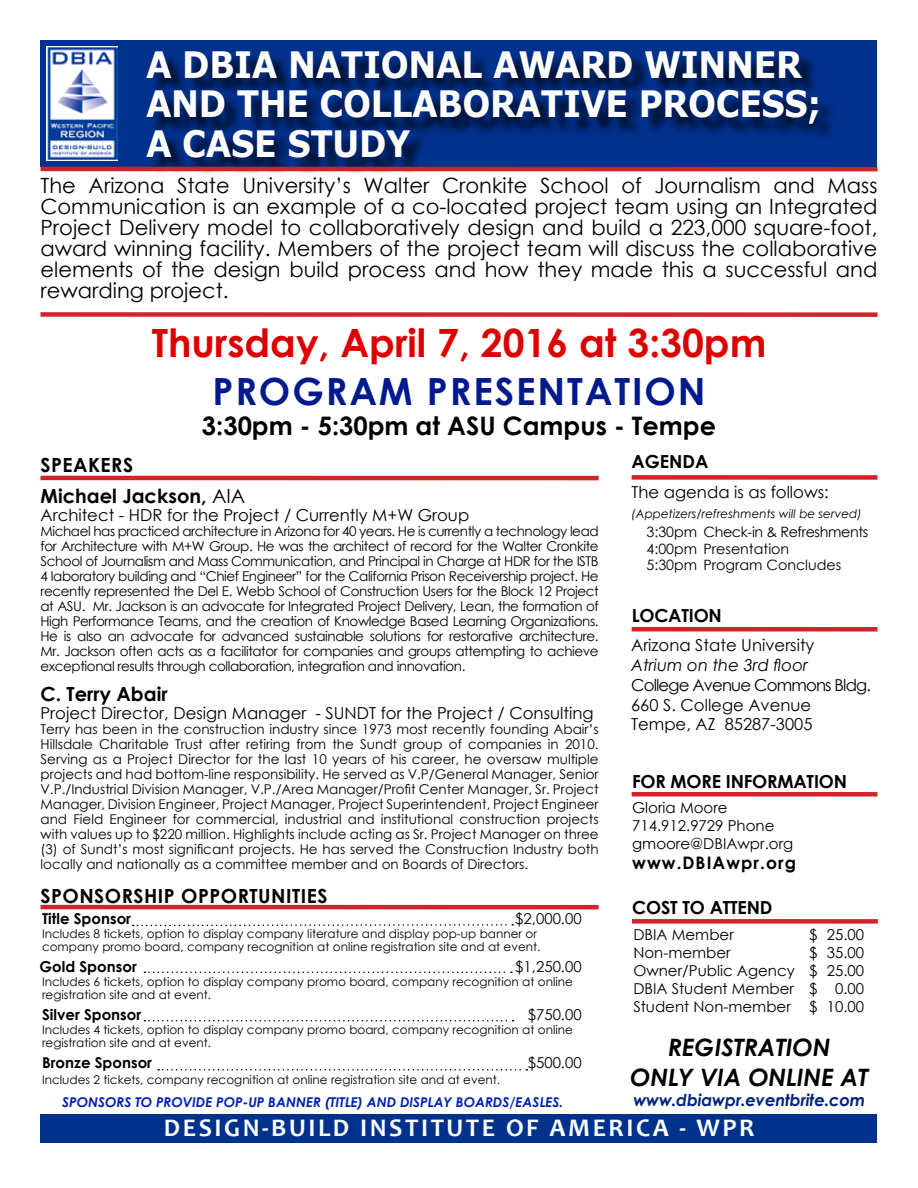
<style>
.page{position:relative;width:918px;height:1188px;background:#fff}
.page>*{position:absolute;margin:0;border:0;box-sizing:border-box;transform-origin:0 0}
.t1{font:700 39px "Century Gothic";color:#dc0000}
.t2{font:700 37.5px "Century Gothic";letter-spacing:.05em;color:#001a8d}
.t3{font:700 36.3px/39.6px "Verdana";letter-spacing:-.01em;color:#fffefd;scale:.91 1}
.t4{font:700 25.5px "Candara";letter-spacing:.1em;color:#fafefd}
.t5{font:700 25.5px "Century Gothic";color:#000}
.t6{font:italic 700 24px/30.6px "Century Gothic";color:#000;text-align:center}
.t7{font:21px/21px "Century Gothic";color:#000;text-align:justify}
.t8{font:700 19.5px "Century Gothic";letter-spacing:.025em;color:#000100}
.t9{font:700 19.5px "Century Gothic";color:#000102}
.t10{font:700 18px "Century Gothic";letter-spacing:-.01em;color:#000}
.t11{font:700 17.25px "Century Gothic";letter-spacing:.06em;color:#000}
.t12{font:16.5px/19.8px "Century Gothic";color:#000}
.t13{font:16.5px "Century Gothic";color:#000102}
.t14{font:italic 700 16.5px "Century Gothic";letter-spacing:-.01em;color:#00247c}
.t15{font:italic 16.5px "Century Gothic";color:#000}
.t16{font:15px/18px "Century Gothic";color:#000}
.t17{font:700 15px "Century Gothic";color:#000}
.t18{font:14.25px/16.5px "Century Gothic";color:#000}
.t19{font:13.5px/15px "Century Gothic";letter-spacing:-.03em;color:#000102;text-align:justify}
.t20{font:13.5px/15px "Century Gothic";color:#000;text-align:justify}
.t21{font:italic 700 13.5px "Century Gothic";color:#0021b4}
.t22{font:12px/13.5px "Century Gothic";color:#000}
.t23{font:italic 12px "Century Gothic";color:#000}
.s1{font-weight:400}
</style>
<div class="page">
<div style="left:40px;top:1114px;width:838px;height:29px;background:#00318d"></div>
<div style="left:40px;top:40px;width:838px;height:127px;background:#00318d"></div>
<img style="left:47px;top:46px;width:71px;height:115px">
<div style="left:150px;top:53px;width:686px;height:123px;background:#000;opacity:.75"></div>
<hr style="left:41px;top:476px;width:558px;height:4px;background:#d2232a">
<div style="left:632px;top:475px;width:245px;height:5px;background:#d2232a"></div>
<div style="left:632px;top:627px;width:245px;height:5px;background:#d2232a"></div>
<div style="left:41px;top:312px;width:836px;height:5px;background:#d2232a"></div>
<hr style="left:41px;top:167px;width:836px;height:4px;background:#d2232a">
<div style="left:632px;top:792px;width:245px;height:5px;background:#d2232a"></div>
<hr style="left:41px;top:905px;width:558px;height:4px;background:#d2232a">
<svg style="left:133px;top:924px;width:380px;height:3px"></svg>
<svg style="left:144px;top:972px;width:368px;height:1px"></svg>
<svg style="left:144px;top:1020px;width:370px;height:1px"></svg>
<div style="left:632px;top:919px;width:246px;height:5px;background:#d2232a"></div>
<svg style="left:158px;top:1069px;width:369px;height:2px"></svg>
<h3 class="t3" style="left:146px;top:44px;width:743px">A DBIA NATIONAL AWARD WINNER<br>AND THE COLLABORATIVE PROCESS;<br>A CASE STUDY</h3>
<p class="t7" style="left:40px;top:174px;width:839px">The Arizona State University’s Walter Cronkite School of Journalism and Mass Communication is an example of a co-located project team using an Integrated Project Delivery model to collaboratively design and build a 223,000 square-foot, award winning facility. Members of the project team will discuss the collaborative elements of the design build process and how they made this a successful and rewarding project.</p>
<h1 class="t1" style="left:152px;top:314px;width:616px">Thursday, April 7, 2016 at 3:30pm</h1>
<h2 class="t2" style="left:212px;top:363px;width:495px">PROGRAM PRESENTATION</h2>
<h3 class="t5" style="left:202px;top:406px;width:516px">3:30pm - 5:30pm at ASU Campus - Tempe</h3>
<h3 class="t8" style="left:40px;top:450px;width:94px">SPEAKERS</h3>
<h3 class="t10" style="left:632px;top:448px;width:79px">AGENDA</h3>
<h3 class="t9" style="left:41px;top:481px;width:206px">Michael Jackson, <span class="s1">AIA</span></h3>
<p class="t13" style="left:41px;top:503px;width:430px">Architect - HDR for the Project / Currently M+W Group</p>
<p class="t19" style="left:41px;top:523px;width:560px">Michael has practiced architecture in Arizona for 40 years. He is currently a technology lead for Architecture with M+W Group. He was the architect of record for the Walter Cronkite School of Journalism and Mass Communication, and Principal in Charge at HDR for the ISTB 4 laboratory building and “Chief Engineer” for the California Prison Receivership project. He recently represented the Del E. Webb School of Construction Users for the Block 12 Project at ASU. Mr. Jackson is an advocate for Integrated Project Delivery, Lean, the formation of High Performance Teams, and the creation of Knowledge Based Learning Organizations.<br>He is also an advocate for advanced sustainable solutions for restorative architecture.<br>Mr. Jackson often acts as a facilitator for companies and groups attempting to achieve exceptional results through collaboration, integration and innovation.</p>
<h3 class="t9" style="left:41px;top:679px;width:129px">C. Terry Abair</h3>
<p class="t13" style="left:41px;top:701px;width:555px">Project Director, Design Manager - SUNDT for the Project / Consulting</p>
<p class="t20" style="left:41px;top:721px;width:560px">Terry has been in the construction industry since 1973 most recently founding Abair’s Hillsdale Charitable Trust after retiring from the Sundt group of companies in 2010.<br>Serving as a Project Director for the last 10 years of his career, he oversaw multiple projects and had bottom-line responsibility. He served as V.P/General Manager, Senior V.P./Industrial Division Manager, V.P./Area Manager/Profit Center Manager, Sr. Project Manager, Division Engineer, Project Manager, Project Superintendent, Project Engineer and Field Engineer for commercial, industrial and institutional construction projects with values up to $220 million. Highlights include acting as Sr. Project Manager on three (3) of Sundt’s most significant projects. He has served the Construction Industry both locally and nationally as a committee member and on Boards of Directors.</p>
<h3 class="t8" style="left:41px;top:881px;width:289px">SPONSORSHIP OPPORTUNITIES</h3>
<p class="t17" style="left:42px;top:907px;width:91px">Title Sponsor</p>
<p class="t16" style="left:515px;top:909px;width:68px">$2,000.00</p>
<p class="t22" style="left:42px;top:926px;width:500px">Includes 8 tickets, option to display company literature and display pop-up banner or company promo board, company recognition at online registration site and at event.</p>
<p class="t17" style="left:40px;top:955px;width:99px">Gold Sponsor</p>
<p class="t16" style="left:515px;top:957px;width:68px">$1,250.00</p>
<p class="t22" style="left:42px;top:974px;width:532px">Includes 6 tickets, option to display company promo board, company recognition at online registration site and at event.</p>
<p class="t17" style="left:42px;top:1003px;width:101px">Silver Sponsor</p>
<p class="t16" style="left:528px;top:1005px;width:56px">$750.00</p>
<p class="t22" style="left:42px;top:1022px;width:532px">Includes 4 tickets, option to display company promo board, company recognition at online registration site and at event.</p>
<p class="t17" style="left:42px;top:1051px;width:112px">Bronze Sponsor</p>
<p class="t16" style="left:528px;top:1053px;width:56px">$500.00</p>
<p class="t22" style="left:42px;top:1073px;width:460px">Includes 2 tickets, company recognition at online registration site and at event.</p>
<p class="t21" style="left:62px;top:1092px;width:503px">SPONSORS TO PROVIDE POP-UP BANNER (TITLE) AND DISPLAY BOARDS/EASLES.</p>
<p class="t12" style="left:632px;top:482px;width:199px">The agenda is as follows:</p>
<p class="t23" style="left:632px;top:505px;width:232px">(Appetizers/refreshments will be served)</p>
<p class="t18" style="left:647px;top:524px;width:223px">3:30pm Check-in &amp; Refreshments<br>4:00pm Presentation<br>5:30pm Program Concludes</p>
<h3 class="t10" style="left:632px;top:602px;width:92px">LOCATION</h3>
<p class="t12" style="left:631px;top:635px;width:185px">Arizona State University</p>
<p class="t15" style="left:631px;top:654px;width:179px">Atrium on the 3rd floor</p>
<p class="t12" style="left:631px;top:675px;width:241px">College Avenue Commons Bldg.<br>660 S. College Avenue<br>Tempe, AZ 85287-3005</p>
<h3 class="t10" style="left:632px;top:768px;width:217px">FOR MORE INFORMATION</h3>
<p class="t16" style="left:632px;top:798px;width:163px">Gloria Moore<br>714.912.9729 Phone gmoore@DBIAwpr.org</p>
<p class="t11" style="left:632px;top:850px;width:165px">www.DBIAwpr.org</p>
<h3 class="t10" style="left:632px;top:894px;width:142px">COST TO ATTEND</h3>
<p class="t16" style="left:633px;top:925px;width:102px">DBIA Member</p>
<p class="t16" style="left:809px;top:925px;width:56px">$ 25.00</p>
<p class="t16" style="left:633px;top:943px;width:99px">Non-member</p>
<p class="t16" style="left:633px;top:943px;width:232px;text-align:justify;text-indent:176px">$ 35.00<br>Owner/Public Agency $ 25.00<br>DBIA Student Member $ 0.00<br>Student Non-member $ 10.00</p>
<h3 class="t6" style="left:630px;top:1031px;width:240px">REGISTRATION<br>ONLY VIA ONLINE AT</h3>
<p class="t14" style="left:633px;top:1087px;width:233px">www.dbiawpr.eventbrite.com</p>
<h3 class="t4" style="left:164px;top:1112px;width:592px">DESIGN-BUILD INSTITUTE OF AMERICA - WPR</h3>
</div>
